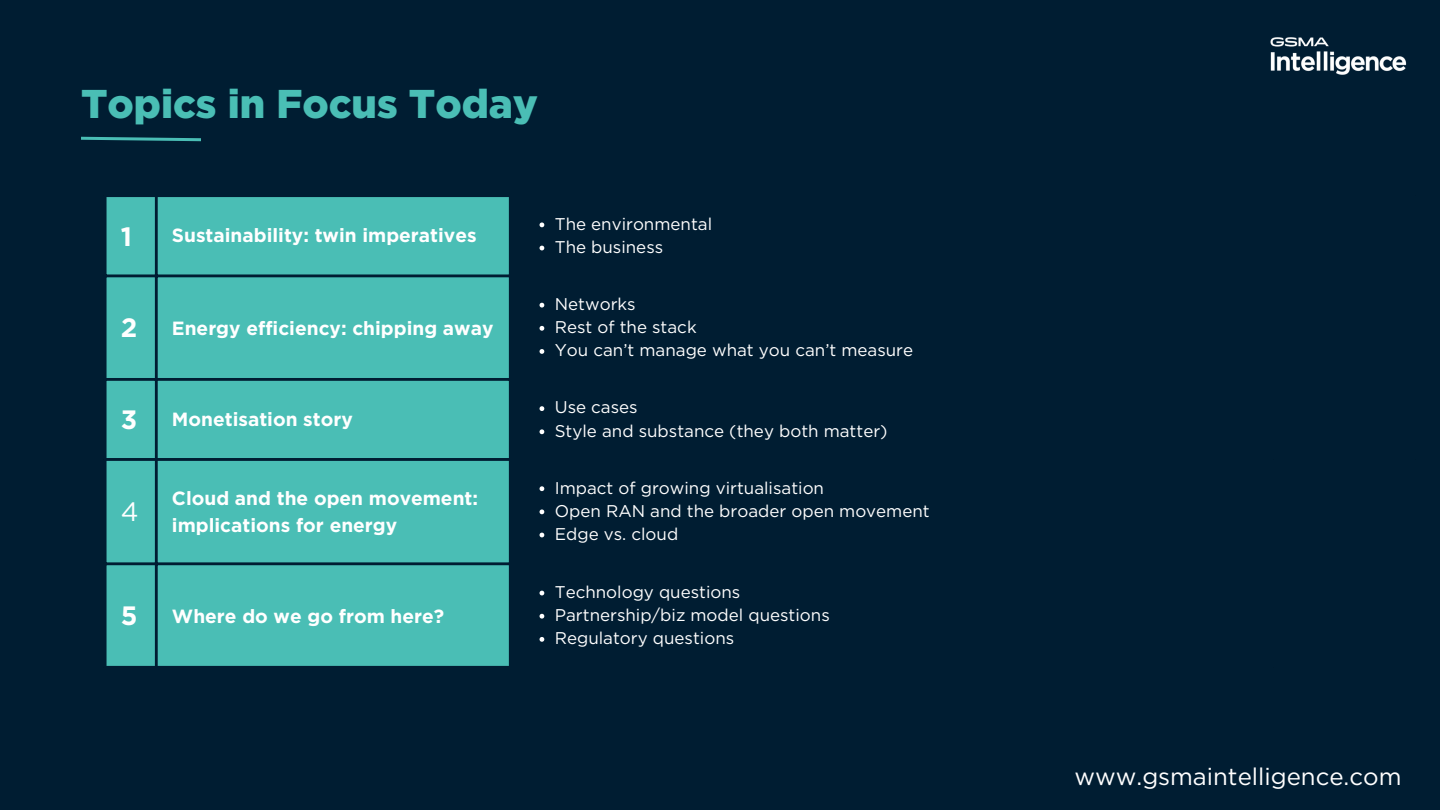
<style>
.page{position:relative;width:1440px;height:810px;background:#001d32}
.page>*{position:absolute;margin:0;border:0;box-sizing:border-box;transform-origin:0 0}
.t1{font:900 40.2px "Gotham";color:#4abeb5}
.t2{font:700 26.5px "Gotham";color:#fff}
.t3{font:26.5px "Gotham";color:#fff}
.t4{font:24px "Gotham";color:#fff}
.t5{font:700 19.1px/26.3px "Gotham";color:#fff}
.t6{font:17px "Gotham";color:#fff}
</style>
<div class="page">
<img style="left:1270px;top:37px;width:137px;height:38px">
<svg style="left:81px;top:136px;width:120px;height:6px"></svg>
<div style="left:107px;top:197px;width:402px;height:261px;background:#4abeb5"></div>
<svg style="left:540px;top:222px;width:4px;height:5px"></svg>
<svg style="left:540px;top:246px;width:4px;height:4px"></svg>
<svg style="left:540px;top:303px;width:4px;height:5px"></svg>
<svg style="left:540px;top:326px;width:4px;height:5px"></svg>
<svg style="left:540px;top:349px;width:4px;height:5px"></svg>
<svg style="left:540px;top:406px;width:4px;height:5px"></svg>
<svg style="left:540px;top:429px;width:4px;height:5px"></svg>
<hr style="left:155px;top:197px;width:3px;height:261px;background:#001d32">
<hr style="left:104px;top:274px;width:1312px;height:3px;background:#001d32">
<hr style="left:104px;top:378px;width:1312px;height:3px;background:#001d32">
<div style="left:107px;top:461px;width:402px;height:205px;background:#4abeb5"></div>
<svg style="left:540px;top:486px;width:4px;height:5px"></svg>
<svg style="left:540px;top:509px;width:4px;height:5px"></svg>
<svg style="left:540px;top:533px;width:4px;height:4px"></svg>
<svg style="left:540px;top:591px;width:4px;height:4px"></svg>
<svg style="left:540px;top:614px;width:4px;height:5px"></svg>
<svg style="left:540px;top:637px;width:4px;height:5px"></svg>
<hr style="left:155px;top:461px;width:3px;height:205px;background:#001d32">
<hr style="left:104px;top:562px;width:1170px;height:3px;background:#001d32">
<p class="t1" style="left:81px;top:80px;width:458px">Topics in Focus Today</p>
<p class="t2" style="left:121px;top:220px;width:13px">1</p>
<p class="t5" style="left:172px;top:222px;width:306px">Sustainability: twin imperatives</p>
<p class="t2" style="left:121px;top:312px;width:18px">2</p>
<p class="t5" style="left:172px;top:315px;width:323px">Energy efficiency: chipping away</p>
<p class="t2" style="left:121px;top:404px;width:18px">3</p>
<p class="t5" style="left:172px;top:406px;width:182px">Monetisation story</p>
<p class="t3" style="left:121px;top:496px;width:19px">4</p>
<p class="t5" style="left:172px;top:485px;width:308px">Cloud and the open movement: implications for energy</p>
<p class="t2" style="left:121px;top:600px;width:18px">5</p>
<p class="t5" style="left:172px;top:603px;width:274px">Where do we go from here?</p>
<p class="t6" style="left:555px;top:213px;width:159px">The environmental</p>
<p class="t6" style="left:555px;top:237px;width:110px">The business</p>
<p class="t6" style="left:555px;top:294px;width:82px">Networks</p>
<p class="t6" style="left:555px;top:317px;width:143px">Rest of the stack</p>
<p class="t6" style="left:555px;top:340px;width:360px">You can’t manage what you can’t measure</p>
<p class="t6" style="left:555px;top:397px;width:84px">Use cases</p>
<p class="t6" style="left:555px;top:420px;width:334px">Style and substance (they both matter)</p>
<p class="t6" style="left:555px;top:477px;width:271px">Impact of growing virtualisation</p>
<p class="t6" style="left:555px;top:500px;width:376px">Open RAN and the broader open movement</p>
<p class="t6" style="left:555px;top:523px;width:125px">Edge vs. cloud</p>
<p class="t6" style="left:555px;top:582px;width:187px">Technology questions</p>
<p class="t6" style="left:555px;top:605px;width:277px">Partnership/biz model questions</p>
<p class="t6" style="left:555px;top:628px;width:181px">Regulatory questions</p>
<p class="t4" style="left:1074px;top:762px;width:328px">www.gsmaintelligence.com</p>
</div>
